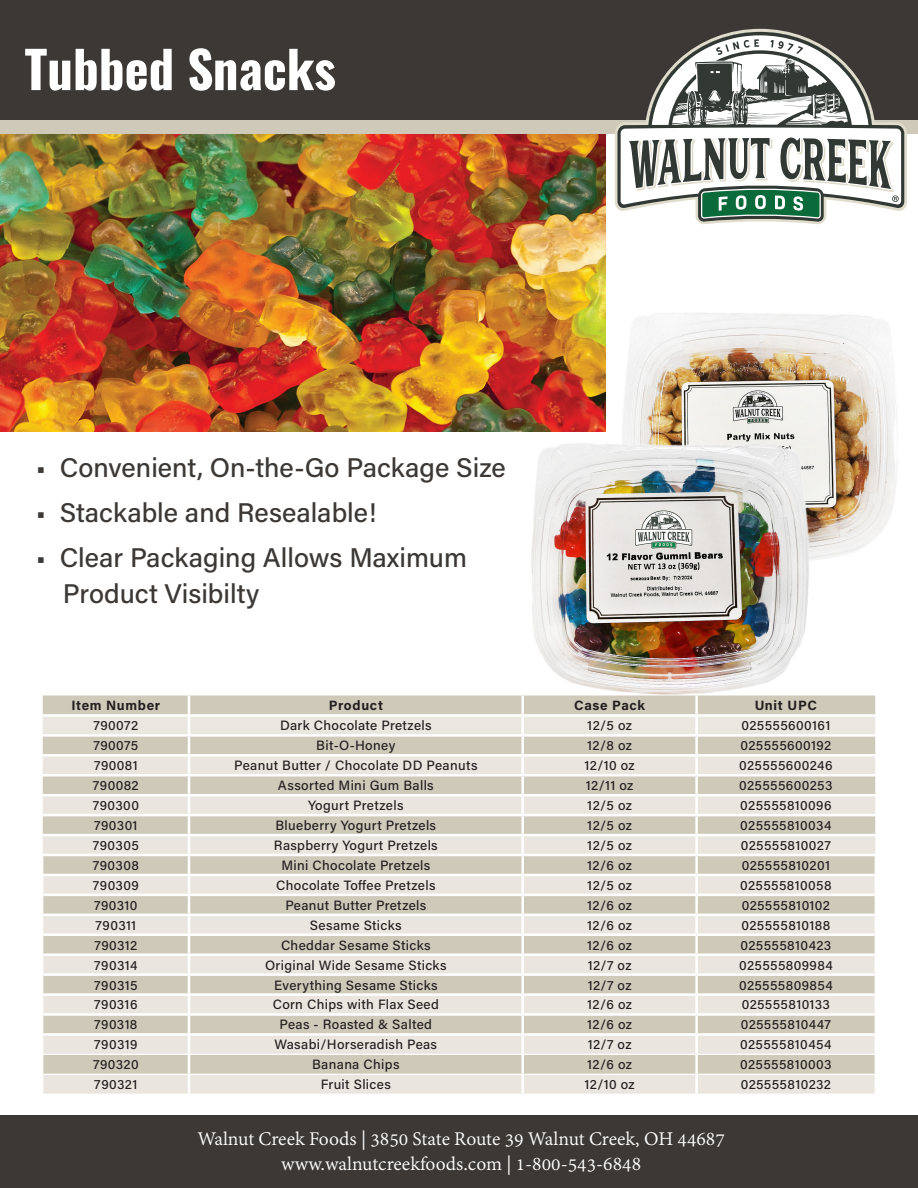
<style>
.page{position:relative;width:918px;height:1188px;background:#fff}
.page>*{position:absolute;margin:0;border:0;box-sizing:border-box;transform-origin:0 0}
.t1{font:51px "Oswald";color:#fff}
.t2{font:500 27px/36px "Acumin Pro";color:#3b3836}
.t3{font:21px "Adobe Devanagari";color:#fff}
.t4{font:500 13.5px "Acumin Pro";letter-spacing:.025em;color:#231f20}
.t5{font:700 13.5px "Acumin Pro";letter-spacing:.05em;color:#231f20}
</style>
<div class="page">
<div style="left:0;top:1115px;width:918px;height:73px;background:#3b3836"></div>
<img style="left:0;top:134px;width:605px;height:298px">
<div style="left:0;top:0;width:918px;height:134px;background:#cfc9ba"></div>
<div style="left:0;top:0;width:918px;height:120px;background:#3b3836"></div>
<svg style="left:615px;top:29px;width:292px;height:182px"></svg>
<svg style="left:617px;top:32px;width:287px;height:177px"></svg>
<svg style="left:824px;top:104px;width:9px;height:5px"></svg>
<svg style="left:688px;top:62px;width:54px;height:62px"></svg>
<svg style="left:629px;top:138px;width:270px;height:86px"></svg>
<img style="left:627px;top:313px;width:270px;height:239px">
<img style="left:488px;top:370px;width:365px;height:326px">
<svg style="left:42px;top:696px;width:834px;height:398px;background:#e0dcd2"></svg>
<p class="t1" style="left:25px;top:24px;width:313px">Tubbed Snacks</p>
<p class="t2" style="left:36px;top:448px;width:472px">• Convenient, On-the-Go Package Size</p>
<p class="t2" style="left:36px;top:493px;width:342px">• Stackable and Resealable!</p>
<p class="t2" style="left:63px;top:538px;width:406px;text-indent:-27px">• Clear Packaging Allows Maximum<br>Product Visibilty</p>
<p class="t5" style="left:72px;top:696px;width:90px">Item Number</p>
<p class="t5" style="left:329px;top:696px;width:56px">Product</p>
<p class="t5" style="left:574px;top:696px;width:72px">Case Pack</p>
<p class="t5" style="left:755px;top:696px;width:64px">Unit UPC</p>
<p class="t4" style="left:93px;top:716px;width:46px">790072</p>
<p class="t4" style="left:280px;top:716px;width:153px">Dark Chocolate Pretzels</p>
<p class="t4" style="left:587px;top:716px;width:46px">12/5 oz</p>
<p class="t4" style="left:741px;top:716px;width:90px">025555600161</p>
<p class="t4" style="left:93px;top:736px;width:47px">790075</p>
<p class="t4" style="left:316px;top:736px;width:81px">Bit-O-Honey</p>
<p class="t4" style="left:587px;top:736px;width:46px">12/8 oz</p>
<p class="t4" style="left:741px;top:736px;width:92px">025555600192</p>
<p class="t4" style="left:94px;top:756px;width:45px">790081</p>
<p class="t4" style="left:234px;top:756px;width:245px">Peanut Butter / Chocolate DD Peanuts</p>
<p class="t4" style="left:584px;top:756px;width:52px">12/10 oz</p>
<p class="t4" style="left:739px;top:756px;width:95px">025555600246</p>
<p class="t4" style="left:93px;top:776px;width:47px">790082</p>
<p class="t4" style="left:278px;top:776px;width:157px">Assorted Mini Gum Balls</p>
<p class="t4" style="left:586px;top:776px;width:49px">12/11 oz</p>
<p class="t4" style="left:739px;top:776px;width:95px">025555600253</p>
<p class="t4" style="left:93px;top:796px;width:48px">790300</p>
<p class="t4" style="left:308px;top:796px;width:97px">Yogurt Pretzels</p>
<p class="t4" style="left:587px;top:796px;width:46px">12/5 oz</p>
<p class="t4" style="left:740px;top:796px;width:93px">025555810096</p>
<p class="t4" style="left:94px;top:816px;width:45px">790301</p>
<p class="t4" style="left:276px;top:816px;width:162px">Blueberry Yogurt Pretzels</p>
<p class="t4" style="left:587px;top:816px;width:46px">12/5 oz</p>
<p class="t4" style="left:740px;top:816px;width:93px">025555810034</p>
<p class="t4" style="left:93px;top:836px;width:48px">790305</p>
<p class="t4" style="left:274px;top:836px;width:165px">Raspberry Yogurt Pretzels</p>
<p class="t4" style="left:587px;top:836px;width:46px">12/5 oz</p>
<p class="t4" style="left:741px;top:836px;width:92px">025555810027</p>
<p class="t4" style="left:93px;top:856px;width:48px">790308</p>
<p class="t4" style="left:281px;top:856px;width:150px">Mini Chocolate Pretzels</p>
<p class="t4" style="left:587px;top:856px;width:46px">12/6 oz</p>
<p class="t4" style="left:742px;top:856px;width:90px">025555810201</p>
<p class="t4" style="left:93px;top:876px;width:47px">790309</p>
<p class="t4" style="left:276px;top:876px;width:161px">Chocolate Toffee Pretzels</p>
<p class="t4" style="left:587px;top:876px;width:46px">12/5 oz</p>
<p class="t4" style="left:740px;top:876px;width:93px">025555810058</p>
<p class="t4" style="left:94px;top:896px;width:45px">790310</p>
<p class="t4" style="left:285px;top:896px;width:143px">Peanut Butter Pretzels</p>
<p class="t4" style="left:587px;top:896px;width:46px">12/6 oz</p>
<p class="t4" style="left:742px;top:896px;width:90px">025555810102</p>
<p class="t4" style="left:96px;top:916px;width:42px">790311</p>
<p class="t4" style="left:310px;top:916px;width:93px">Sesame Sticks</p>
<p class="t4" style="left:587px;top:916px;width:46px">12/6 oz</p>
<p class="t4" style="left:742px;top:916px;width:90px">025555810188</p>
<p class="t4" style="left:94px;top:936px;width:45px">790312</p>
<p class="t4" style="left:281px;top:936px;width:151px">Cheddar Sesame Sticks</p>
<p class="t4" style="left:587px;top:936px;width:46px">12/6 oz</p>
<p class="t4" style="left:741px;top:936px;width:92px">025555810423</p>
<p class="t4" style="left:94px;top:956px;width:45px">790314</p>
<p class="t4" style="left:265px;top:956px;width:183px">Original Wide Sesame Sticks</p>
<p class="t4" style="left:588px;top:956px;width:45px">12/7 oz</p>
<p class="t4" style="left:739px;top:956px;width:95px">025555809984</p>
<p class="t4" style="left:94px;top:975px;width:45px">790315</p>
<p class="t4" style="left:274px;top:975px;width:165px">Everything Sesame Sticks</p>
<p class="t4" style="left:588px;top:975px;width:45px">12/7 oz</p>
<p class="t4" style="left:739px;top:975px;width:95px">025555809854</p>
<p class="t4" style="left:94px;top:995px;width:45px">790316</p>
<p class="t4" style="left:273px;top:995px;width:168px">Corn Chips with Flax Seed</p>
<p class="t4" style="left:587px;top:995px;width:46px">12/6 oz</p>
<p class="t4" style="left:742px;top:995px;width:90px">025555810133</p>
<p class="t4" style="left:94px;top:1015px;width:45px">790318</p>
<p class="t4" style="left:280px;top:1015px;width:154px">Peas - Roasted &amp; Salted</p>
<p class="t4" style="left:587px;top:1015px;width:46px">12/6 oz</p>
<p class="t4" style="left:741px;top:1015px;width:92px">025555810447</p>
<p class="t4" style="left:94px;top:1035px;width:45px">790319</p>
<p class="t4" style="left:275px;top:1035px;width:164px">Wasabi/Horseradish Peas</p>
<p class="t4" style="left:588px;top:1035px;width:45px">12/7 oz</p>
<p class="t4" style="left:740px;top:1035px;width:93px">025555810454</p>
<p class="t4" style="left:93px;top:1055px;width:47px">790320</p>
<p class="t4" style="left:312px;top:1055px;width:89px">Banana Chips</p>
<p class="t4" style="left:587px;top:1055px;width:46px">12/6 oz</p>
<p class="t4" style="left:740px;top:1055px;width:93px">025555810003</p>
<p class="t4" style="left:94px;top:1075px;width:45px">790321</p>
<p class="t4" style="left:321px;top:1075px;width:72px">Fruit Slices</p>
<p class="t4" style="left:584px;top:1075px;width:52px">12/10 oz</p>
<p class="t4" style="left:741px;top:1075px;width:92px">025555810232</p>
<p class="t3" style="left:197px;top:1126px;width:529px">Walnut Creek Foods | 3850 State Route 39 Walnut Creek, OH 44687</p>
<p class="t3" style="left:281px;top:1152px;width:362px">www.walnutcreekfoods.com | 1-800-543-6848</p>
</div>
